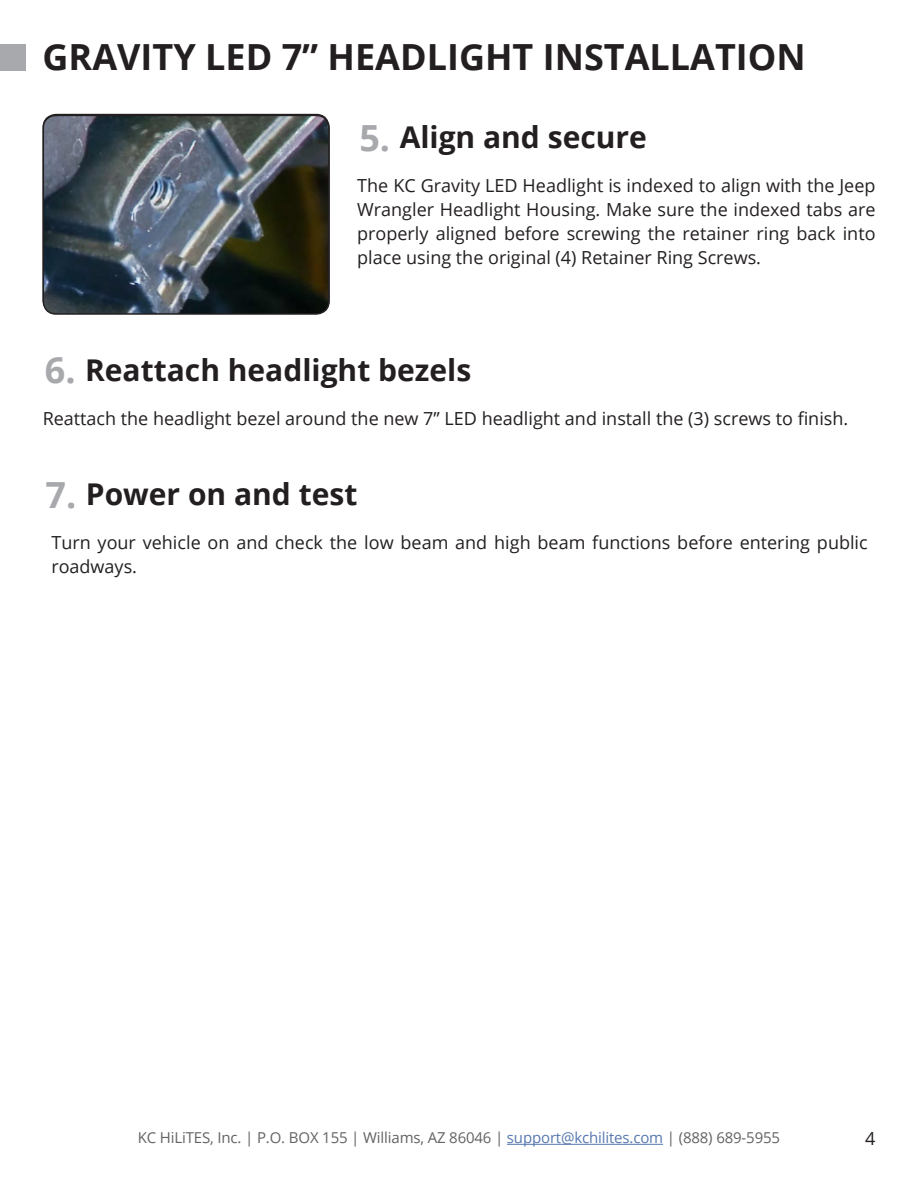
<style>
.page{position:relative;width:918px;height:1188px;background:#fff}
.page>*{position:absolute;margin:0;border:0;box-sizing:border-box;transform-origin:0 0}
.Chapter{font:700 36px "Open Sans";color:#231f20}
.Step_number{font:700 36px "Open Sans";color:#a8a9ad}
.Step_title{font:700 30px "Open Sans";color:#231f20}
.Normal_text_-_justif{font:18px/24px "Open Sans";color:#231f20;text-align:justify}
.t1{font:15px "Open Sans";letter-spacing:-.01em;color:#636366}
.s1{color:#5678b0}
</style>
<div class="page">
<div style="left:0;top:44px;width:26px;height:27px;background:#a8a9ad"></div>
<img style="left:43px;top:115px;width:286px;height:199px">
<div style="left:43px;top:115px;width:287px;height:200px;border:2px solid #231f20;border-radius:13px"></div>
<hr style="left:507px;top:1144px;width:156px;height:1px;background:#5678b0">
<p class="Chapter" style="left:43px;top:32px;width:765px">GRAVITY LED 7” HEADLIGHT INSTALLATION</p>
<p class="Step_number" style="left:359px;top:112px;width:32px">5.</p>
<p class="Step_title" style="left:400px;top:116px;width:249px">Align and secure</p>
<p class="Normal_text_-_justif" style="left:357px;top:173px;width:520px">The KC Gravity LED Headlight is indexed to align with the Jeep Wrangler Headlight Housing. Make sure the indexed tabs are properly aligned before screwing the retainer ring back into place using the original (4) Retainer Ring Screws.</p>
<p class="Step_number" style="left:45px;top:345px;width:32px">6.</p>
<p class="Step_title" style="left:85px;top:349px;width:388px">Reattach headlight bezels</p>
<p class="Normal_text_-_justif" style="left:43px;top:406px;width:807px">Reattach the headlight bezel around the new 7” LED headlight and install the (3) screws to finish.</p>
<p class="Step_number" style="left:46px;top:469px;width:32px">7.</p>
<p class="Step_title" style="left:86px;top:473px;width:273px">Power on and test</p>
<p class="Normal_text_-_justif" style="left:51px;top:530px;width:818px">Turn your vehicle on and check the low beam and high beam functions before entering public roadways.</p>
<p class="t1" style="left:138px;top:1127px;width:644px">KC HiLiTES, Inc. | P.O. BOX 155 | Williams, AZ 86046 | <span class="s1">support@kchilites.com</span> | (888) 689-5955</p>
<p class="Normal_text_-_justif" style="left:865px;top:1126px;width:12px">4</p>
</div>
